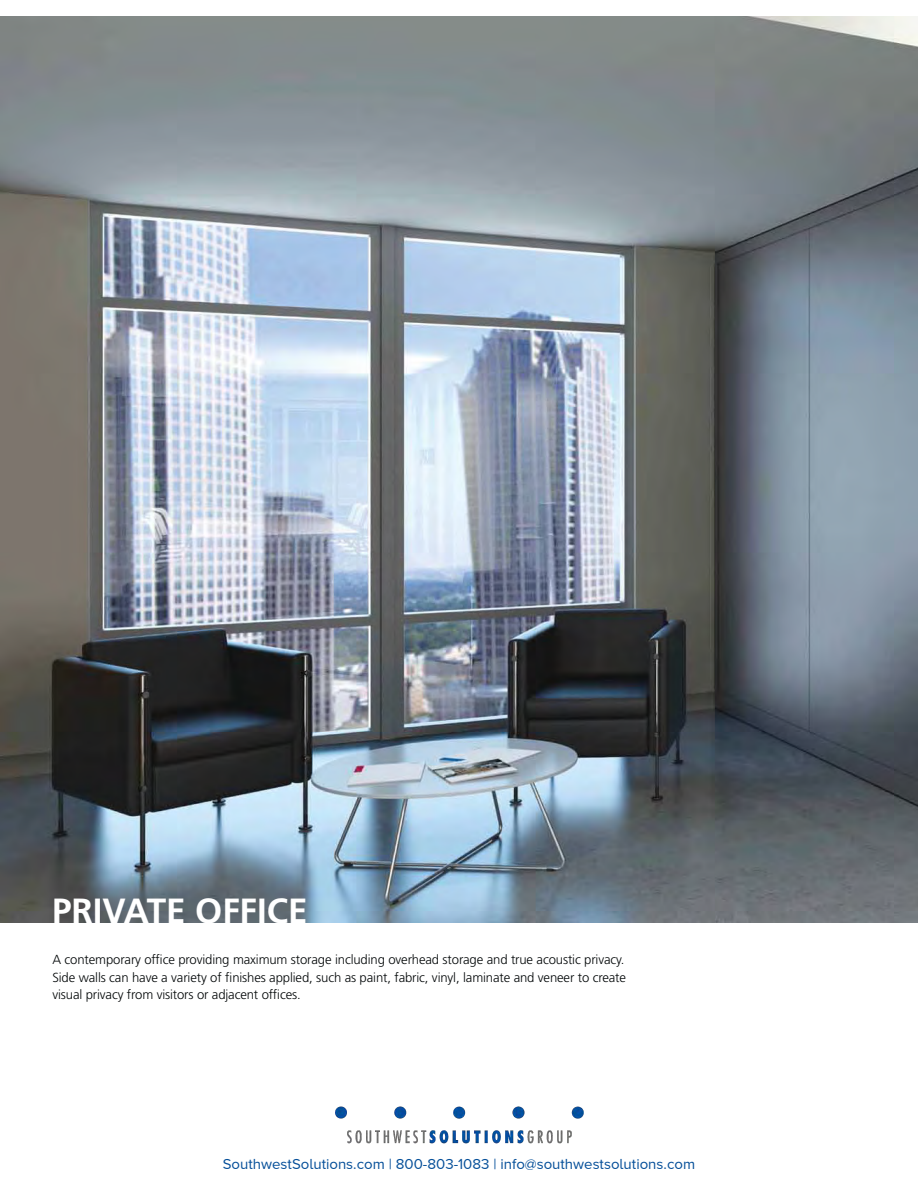
<style>
.page{position:relative;width:918px;height:1188px;background:#fff}
.page>*{position:absolute;margin:0;border:0;box-sizing:border-box;transform-origin:0 0}
.t1{font:700 34.95px "Frutiger LT Std";color:#fff}
.t2{font:15px "Proxima Nova A";color:#054f99}
.t3{font:300 13.05px/17.5px "Frutiger LT Std";letter-spacing:-.01em;color:#040809}
</style>
<div class="page">
<img style="left:0;top:17px;width:918px;height:905px">
<img style="left:335px;top:1106px;width:249px;height:38px">
<h1 class="t1" style="left:52px;top:890px;width:257px">PRIVATE OFFICE</h1>
<p class="t3" style="left:52px;top:952px;width:575px">A contemporary office providing maximum storage including overhead storage and true acoustic privacy.<br>Side walls can have a variety of finishes applied, such as paint, fabric, vinyl, laminate and veneer to create visual privacy from visitors or adjacent offices.</p>
<p class="t2" style="left:223px;top:1156px;width:474px">SouthwestSolutions.com | 800-803-1083 | info@southwestsolutions.com</p>
</div>
